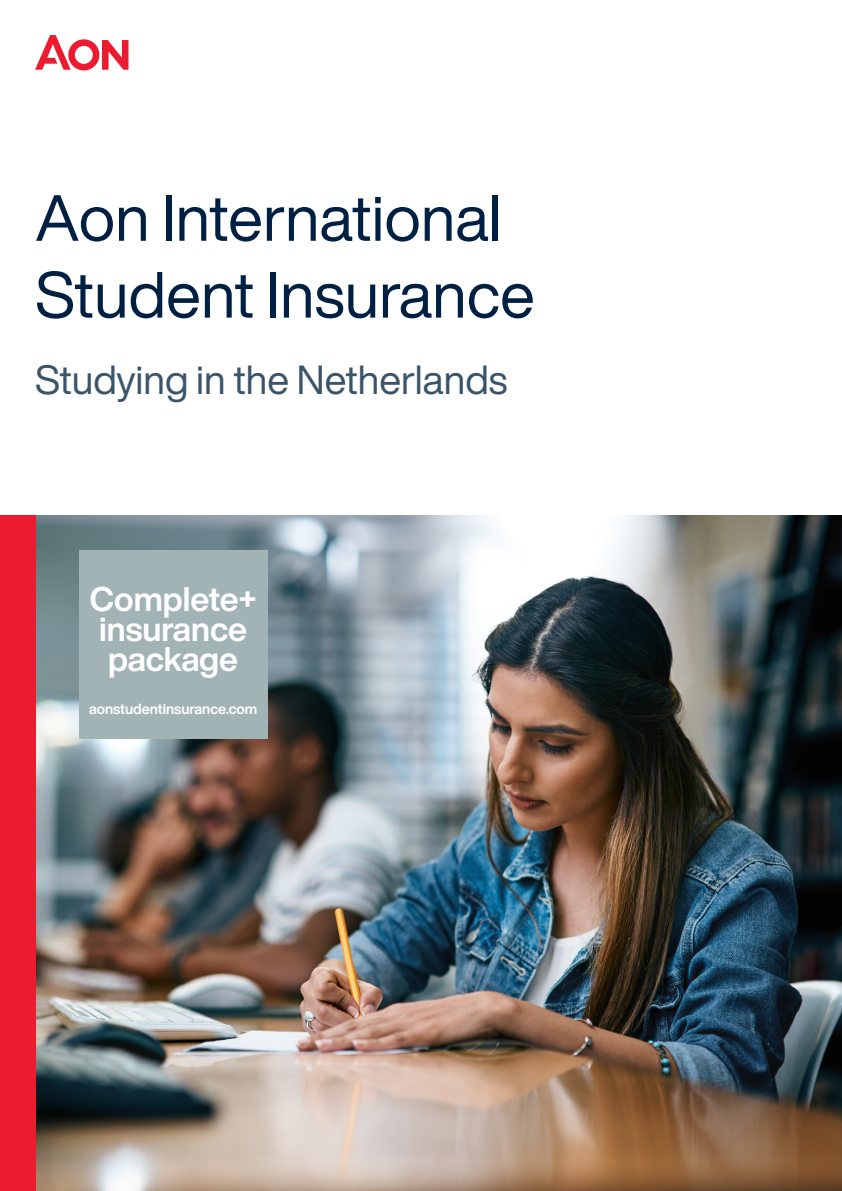
<style>
.page{position:relative;width:842px;height:1191px;background:#fff}
.page>*{position:absolute;margin:0;border:0;box-sizing:border-box;transform-origin:0 0}
.t1{font:64px/76.8px "Helvetica Now Display";color:#002043}
.t2{font:40px "Helvetica Now Display";color:#3a546a}
.t3{font:700 33.6px/30.2px "Helvetica Now Display";color:#fff}
.t4{font:700 14.4px "Helvetica Now Display";color:#fff}
</style>
<div class="page">
<img style="left:35px;top:515px;width:807px;height:676px">
<div style="left:79px;top:550px;width:188px;height:188px;background:#a2b3b5"></div>
<div style="left:0;top:515px;width:35px;height:676px;background:#ed1b30"></div>
<svg style="left:35px;top:35px;width:93px;height:35px"></svg>
<p class="t1" style="left:35px;top:179px;width:501px">Aon International<br>Student Insurance</p>
<p class="t2" style="left:35px;top:352px;width:474px">Studying in the Netherlands</p>
<p class="t3" style="left:90px;top:584px;width:168px">Complete+ insurance package</p>
<p class="t4" style="left:89px;top:698px;width:170px">aonstudentinsurance.com</p>
</div>
